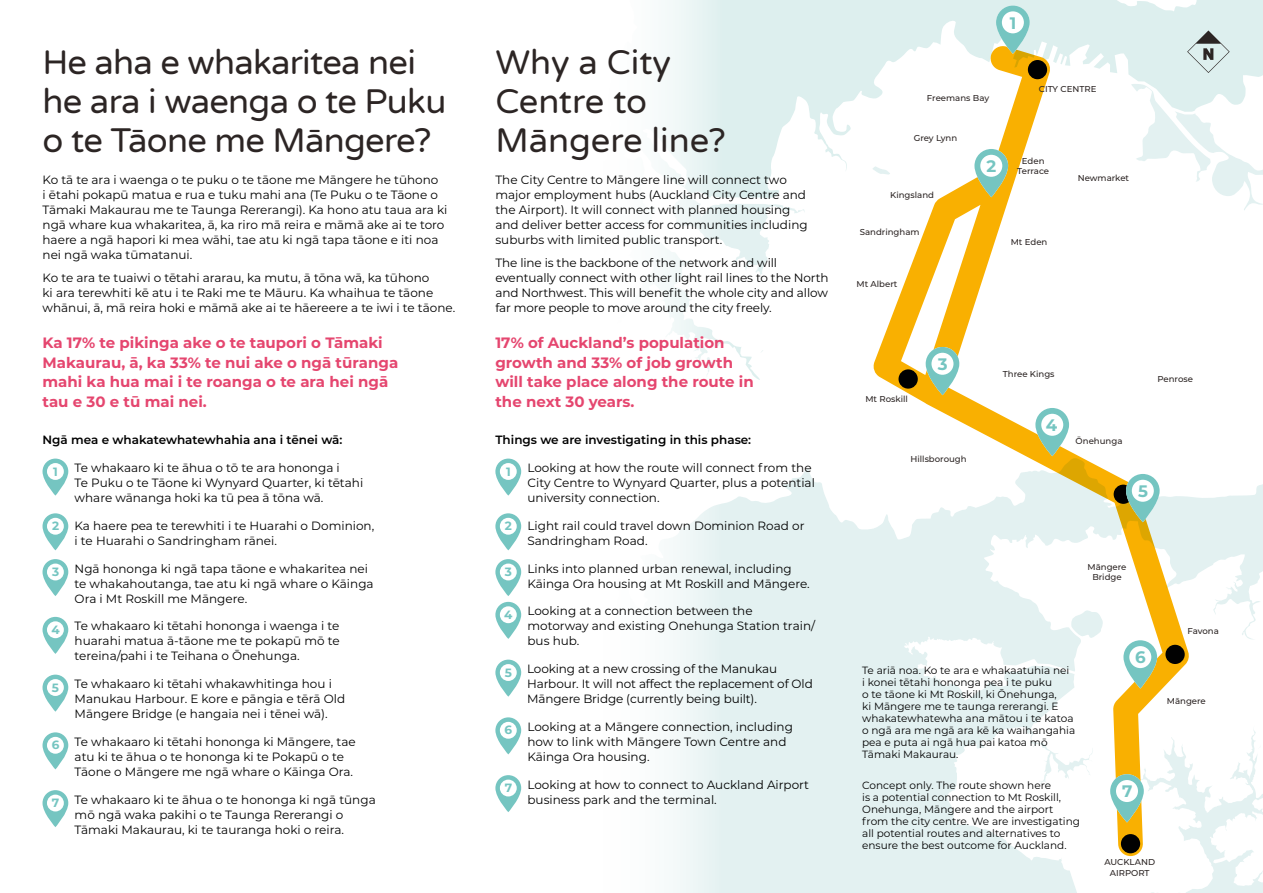
<style>
.page{position:relative;width:1263px;height:893px;background:#fff}
.page>*{position:absolute;margin:0;border:0;box-sizing:border-box;transform-origin:0 0}
.t1{font:34.5px/39px "Varela Round";letter-spacing:-.02em;color:#2c2524}
.t2{font:34.5px/39px "Varela Round";color:#2c2524}
.t3{font:700 16.65px "Montserrat";color:#75c5c1}
.t4{font:700 15px/19.5px "Montserrat";color:#e5466f}
.t5{font:12px/15px "Montserrat";color:#000}
.t6{font:600 12px "Montserrat";color:#000}
.t7{font:700 12px "Montserrat";color:#75c5c1}
.t8{font:10.5px/12px "Montserrat";color:#000}
.t9{font:500 8.55px/10.4px "Montserrat";color:#2c2524;text-align:center}
.s1{font-weight:700;color:#75c5c1}
</style>
<div class="page">
<svg style="left:673px;top:679px;width:590px;height:214px;fill:#e3f1f1"></svg>
<svg style="left:665px;top:0;width:598px;height:679px"></svg>
<svg style="left:873px;top:46px;width:316px;height:810px"></svg>
<svg style="left:996px;top:6px;width:34px;height:48px"></svg>
<svg style="left:974px;top:149px;width:34px;height:48px"></svg>
<svg style="left:926px;top:347px;width:33px;height:48px"></svg>
<svg style="left:1035px;top:408px;width:34px;height:48px"></svg>
<svg style="left:1126px;top:474px;width:33px;height:48px"></svg>
<svg style="left:1123px;top:640px;width:34px;height:49px"></svg>
<svg style="left:1110px;top:774px;width:34px;height:48px"></svg>
<svg style="left:1187px;top:30px;width:43px;height:43px;background:#becbca"></svg>
<svg style="left:43px;top:459px;width:25px;height:37px"></svg>
<svg style="left:43px;top:513px;width:25px;height:37px"></svg>
<svg style="left:43px;top:559px;width:25px;height:37px"></svg>
<svg style="left:43px;top:617px;width:25px;height:37px"></svg>
<svg style="left:43px;top:675px;width:25px;height:37px"></svg>
<svg style="left:43px;top:732px;width:25px;height:37px"></svg>
<svg style="left:43px;top:790px;width:25px;height:37px"></svg>
<svg style="left:495px;top:459px;width:26px;height:37px"></svg>
<svg style="left:495px;top:513px;width:26px;height:37px"></svg>
<svg style="left:495px;top:559px;width:26px;height:37px"></svg>
<svg style="left:495px;top:602px;width:26px;height:37px"></svg>
<svg style="left:495px;top:660px;width:26px;height:37px"></svg>
<svg style="left:495px;top:717px;width:26px;height:37px"></svg>
<svg style="left:495px;top:775px;width:26px;height:37px"></svg>
<h1 class="t1" style="left:43px;top:42px;width:405px">He aha e whakaritea nei he ara i waenga o te Puku o te Tāone me Māngere?</h1>
<p class="t5" style="left:43px;top:172px;width:406px">Ko tā te ara i waenga o te puku o te tāone me Māngere he tūhono<br>i ētahi pokapū matua e rua e tuku mahi ana (Te Puku o te Tāone o Tāmaki Makaurau me te Taunga Rererangi). Ka hono atu taua ara ki ngā whare kua whakaritea, ā, ka riro mā reira e māmā ake ai te toro haere a ngā hapori ki mea wāhi, tae atu ki ngā tapa tāone e iti noa nei ngā waka tūmatanui.</p>
<p class="t5" style="left:43px;top:270px;width:414px">Ko te ara te tuaiwi o tētahi ararau, ka mutu, ā tōna wā, ka tūhono<br>ki ara terewhiti kē atu i te Raki me te Māuru. Ka whaihua te tāone whānui, ā, mā reira hoki e māmā ake ai te hāereere a te iwi i te tāone.</p>
<p class="t4" style="left:43px;top:332px;width:357px">Ka 17% te pikinga ake o te taupori o Tāmaki Makaurau, ā, ka 33% te nui ake o ngā tūranga mahi ka hua mai i te roanga o te ara hei ngā tau e 30 e tū mai nei.</p>
<p class="t6" style="left:43px;top:431px;width:301px">Ngā mea e whakatewhatewhahia ana i tēnei wā:</p>
<p class="t7" style="left:53px;top:463px;width:6px">1</p>
<p class="t5" style="left:75px;top:460px;width:290px">Te whakaaro ki te āhua o tō te ara hononga i<br>Te Puku o te Tāone ki Wynyard Quarter, ki tētahi whare wānanga hoki ka tū pea ā tōna wā.</p>
<p class="t7" style="left:52px;top:517px;width:9px">2</p>
<p class="t5" style="left:75px;top:518px;width:301px">Ka haere pea te terewhiti i te Huarahi o Dominion, i te Huarahi o Sandringham rānei.</p>
<p class="t7" style="left:52px;top:563px;width:9px">3</p>
<p class="t5" style="left:75px;top:560px;width:301px">Ngā hononga ki ngā tapa tāone e whakaritea nei te whakahoutanga, tae atu ki ngā whare o Kāinga<br>Ora i Mt Roskill me Māngere.</p>
<p class="t5" style="left:75px;top:618px;width:267px;text-align:justify;text-indent:-23px"><span class="s1">4</span> Te whakaaro ki tētahi hononga i waenga i te huarahi matua ā-tāone me te pokapū mō te tereina/pahi i te Teihana o Ōnehunga.</p>
<p class="t7" style="left:52px;top:679px;width:9px">5</p>
<p class="t5" style="left:75px;top:676px;width:272px">Te whakaaro ki tētahi whakawhitinga hou i<br>Manukau Harbour. E kore e pāngia e tērā Old<br>Māngere Bridge (e hangaia nei i tēnei wā).</p>
<p class="t7" style="left:52px;top:736px;width:9px">6</p>
<p class="t5" style="left:75px;top:734px;width:283px">Te whakaaro ki tētahi hononga ki Māngere, tae atu ki te āhua o te hononga ki te Pokapū o te<br>Tāone o Māngere me ngā whare o Kāinga Ora.</p>
<p class="t7" style="left:52px;top:794px;width:9px">7</p>
<p class="t5" style="left:75px;top:791px;width:303px">Te whakaaro ki te āhua o te hononga ki ngā tūnga mō ngā waka pakihi o te Taunga Rererangi o<br>Tāmaki Makaurau, ki te tauranga hoki o reira.</p>
<h1 class="t2" style="left:495px;top:42px;width:232px">Why a City<br>Centre to<br>Māngere line?</h1>
<p class="t5" style="left:495px;top:172px;width:314px">The City Centre to Māngere line will connect two major employment hubs (Auckland City Centre and the Airport). It will connect with planned housing and deliver better access for communities including suburbs with limited public transport.</p>
<p class="t5" style="left:495px;top:255px;width:335px">The line is the backbone of the network and will eventually connect with other light rail lines to the North and Northwest. This will benefit the whole city and allow far more people to move around the city freely.</p>
<p class="t4" style="left:495px;top:332px;width:260px">17% of Auckland’s population growth and 33% of job growth will take place along the route in the next 30 years.</p>
<p class="t6" style="left:495px;top:431px;width:257px">Things we are investigating in this phase:</p>
<p class="t7" style="left:506px;top:463px;width:6px">1</p>
<p class="t5" style="left:527px;top:460px;width:289px">Looking at how the route will connect from the<br>City Centre to Wynyard Quarter, plus a potential university connection.</p>
<p class="t7" style="left:505px;top:517px;width:9px">2</p>
<p class="t5" style="left:527px;top:518px;width:279px">Light rail could travel down Dominion Road or<br>Sandringham Road.</p>
<p class="t7" style="left:505px;top:563px;width:9px">3</p>
<p class="t5" style="left:527px;top:560px;width:284px">Links into planned urban renewal, including<br>Kāinga Ora housing at Mt Roskill and Māngere.</p>
<p class="t5" style="left:527px;top:603px;width:289px;text-indent:-23px"><span class="s1">4</span> Looking at a connection between the motorway and existing Onehunga Station train/ bus hub.</p>
<p class="t7" style="left:505px;top:664px;width:9px">5</p>
<p class="t5" style="left:527px;top:661px;width:287px">Looking at a new crossing of the Manukau<br>Harbour. It will not affect the replacement of Old<br>Māngere Bridge (currently being built).</p>
<p class="t7" style="left:505px;top:721px;width:9px">6</p>
<p class="t5" style="left:527px;top:719px;width:267px">Looking at a Māngere connection, including how to link with Māngere Town Centre and<br>Kāinga Ora housing.</p>
<p class="t7" style="left:505px;top:779px;width:9px">7</p>
<p class="t5" style="left:527px;top:776px;width:283px">Looking at how to connect to Auckland Airport business park and the terminal.</p>
<h2 class="t3" style="left:1010px;top:11px;width:8px">1</h2>
<p class="t9" style="left:927px;top:93px;width:64px">Freemans Bay</p>
<p class="t9" style="left:914px;top:132px;width:45px">Grey Lynn</p>
<p class="t9" style="left:890px;top:189px;width:45px">Kingsland</p>
<p class="t9" style="left:860px;top:226px;width:61px">Sandringham</p>
<p class="t9" style="left:856px;top:278px;width:43px">Mt Albert</p>
<h2 class="t3" style="left:986px;top:154px;width:11px">2</h2>
<p class="t9" style="left:1039px;top:83px;width:59px">CITY CENTRE</p>
<p class="t9" style="left:1017px;top:155px;width:33px">Eden<br>Terrace</p>
<p class="t9" style="left:1011px;top:237px;width:38px">Mt Eden</p>
<p class="t9" style="left:1078px;top:172px;width:53px">Newmarket</p>
<p class="t9" style="left:865px;top:393px;width:44px">Mt Roskill</p>
<h2 class="t3" style="left:938px;top:352px;width:11px">3</h2>
<p class="t9" style="left:910px;top:453px;width:58px">Hillsborough</p>
<p class="t9" style="left:1003px;top:368px;width:53px">Three Kings</p>
<h2 class="t3" style="left:1046px;top:413px;width:13px">4</h2>
<p class="t9" style="left:1157px;top:373px;width:37px">Penrose</p>
<p class="t9" style="left:1075px;top:435px;width:48px">Ōnehunga</p>
<h2 class="t3" style="left:1138px;top:479px;width:11px">5</h2>
<p class="t9" style="left:1087px;top:561px;width:41px">Māngere<br>Bridge</p>
<p class="t8" style="left:862px;top:664px;width:215px">Te ariā noa. Ko te ara e whakaatuhia nei<br>i konei tētahi hononga pea i te puku<br>o te tāone ki Mt Roskill, ki Ōnehunga,<br>ki Māngere me te taunga rererangi. E whakatewhatewha ana mātou i te katoa o ngā ara me ngā ara kē ka waihangahia pea e puta ai ngā hua pai katoa mō Tāmaki Makaurau.</p>
<p class="t8" style="left:862px;top:778px;width:219px">Concept only. The route shown here<br>is a potential connection to Mt Roskill, Onehunga, Māngere and the airport from the city centre. We are investigating all potential routes and alternatives to ensure the best outcome for Auckland.</p>
<h2 class="t3" style="left:1135px;top:645px;width:12px">6</h2>
<h2 class="t3" style="left:1122px;top:779px;width:12px">7</h2>
<p class="t9" style="left:1187px;top:625px;width:33px">Favona</p>
<p class="t9" style="left:1167px;top:696px;width:41px">Māngere</p>
<p class="t9" style="left:1104px;top:857px;width:52px">AUCKLAND<br>AIRPORT</p>
</div>
